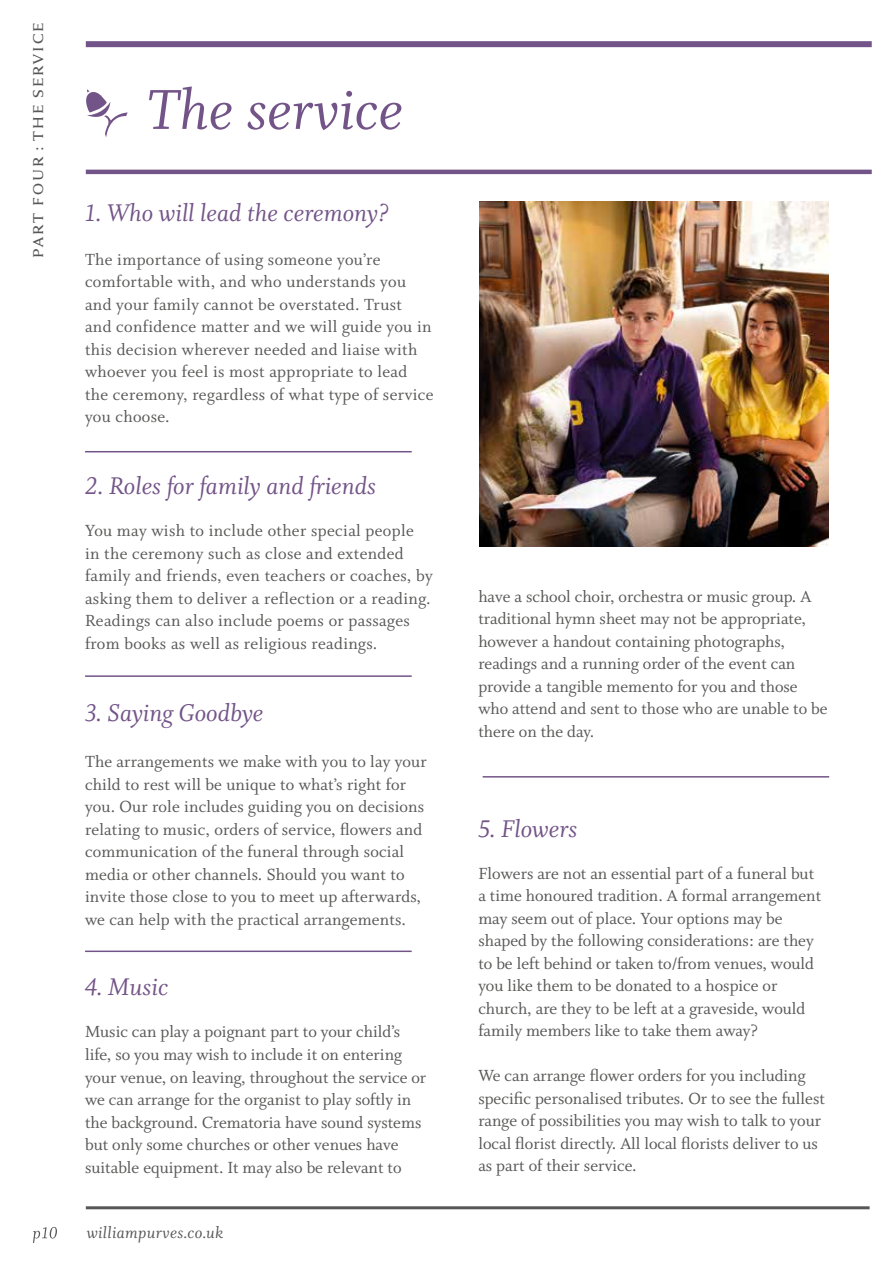
<style>
.page{position:relative;width:893px;height:1263px;background:#fff}
.page>*{position:absolute;margin:0;border:0;box-sizing:border-box;transform-origin:0 0}
.t1{font:63px "Whitman Italic LF";color:#735488}
.t2{font:27px "Whitman Italic LF";color:#735488}
.t3{font:21px "Anziano Pro";color:#575756}
.t4{font:18px/22.5px "Whitman Roman LF";color:#575756}
.t5{font:18px/22.5px "Whitman Roman LF";letter-spacing:.02em;color:#575756}
.t6{font:18px "Whitman Italic LF";letter-spacing:.02em;color:#575756}
</style>
<div class="page">
<hr style="left:86px;top:1206px;width:784px;height:3px;background:#575756">
<svg style="left:33px;top:1227px;width:24px;height:16px"></svg>
<hr style="left:86px;top:170px;width:786px;height:4px;background:#735488">
<div style="left:86px;top:41px;width:786px;height:6px;background:#735488"></div>
<svg style="left:86px;top:89px;width:42px;height:48px"></svg>
<img style="left:479px;top:202px;width:349px;height:344px">
<hr style="left:85px;top:451px;width:327px;height:1px;background:#735488">
<hr style="left:85px;top:675px;width:327px;height:2px;background:#735488">
<hr style="left:85px;top:950px;width:327px;height:2px;background:#735488">
<hr style="left:483px;top:776px;width:346px;height:1px;background:#735488">
<p class="t3" style="left:23px;top:259px;width:240px;rotate:-90deg">part four : the service</p>
<h1 class="t1" style="left:146px;top:75px;width:258px">The service</h1>
<h2 class="t2" style="left:85px;top:198px;width:305px">1. Who will lead the ceremony?</h2>
<p class="t5" style="left:85px;top:248px;width:350px">The importance of using someone you’re comfortable with, and who understands you and your family cannot be overstated. Trust<br>and confidence matter and we will guide you in this decision wherever needed and liaise with whoever you feel is most appropriate to lead the ceremony, regardless of what type of service you choose.</p>
<h2 class="t2" style="left:85px;top:471px;width:293px">2. Roles for family and friends</h2>
<p class="t5" style="left:85px;top:520px;width:349px">You may wish to include other special people in the ceremony such as close and extended family and friends, even teachers or coaches, by asking them to deliver a reflection or a reading.<br>Readings can also include poems or passages from books as well as religious readings.</p>
<h2 class="t2" style="left:85px;top:698px;width:180px">3. Saying Goodbye</h2>
<p class="t4" style="left:85px;top:751px;width:343px">The arrangements we make with you to lay your child to rest will be unique to what’s right for you. Our role includes guiding you on decisions relating to music, orders of service, flowers and communication of the funeral through social media or other channels. Should you want to invite those close to you to meet up afterwards, we can help with the practical arrangements.</p>
<h2 class="t2" style="left:85px;top:972px;width:85px">4. Music</h2>
<p class="t4" style="left:85px;top:1021px;width:343px">Music can play a poignant part to your child’s life, so you may wish to include it on entering your venue, on leaving, throughout the service or we can arrange for the organist to play softly in the background. Crematoria have sound systems but only some churches or other venues have suitable equipment. It may also be relevant to</p>
<p class="t6" style="left:87px;top:1223px;width:138px">williampurves.co.uk</p>
<p class="t4" style="left:478px;top:585px;width:351px">have a school choir, orchestra or music group. A traditional hymn sheet may not be appropriate, however a handout containing photographs, readings and a running order of the event can provide a tangible memento for you and those who attend and sent to those who are unable to be there on the day.</p>
<h2 class="t2" style="left:478px;top:813px;width:100px">5. Flowers</h2>
<p class="t4" style="left:478px;top:862px;width:344px">Flowers are not an essential part of a funeral but a time honoured tradition. A formal arrangement may seem out of place. Your options may be shaped by the following considerations: are they to be left behind or taken to/from venues, would you like them to be donated to a hospice or church, are they to be left at a graveside, would family members like to take them away?</p>
<p class="t4" style="left:478px;top:1065px;width:348px">We can arrange flower orders for you including specific personalised tributes. Or to see the fullest range of possibilities you may wish to talk to your local florist directly. All local florists deliver to us as part of their service.</p>
</div>
